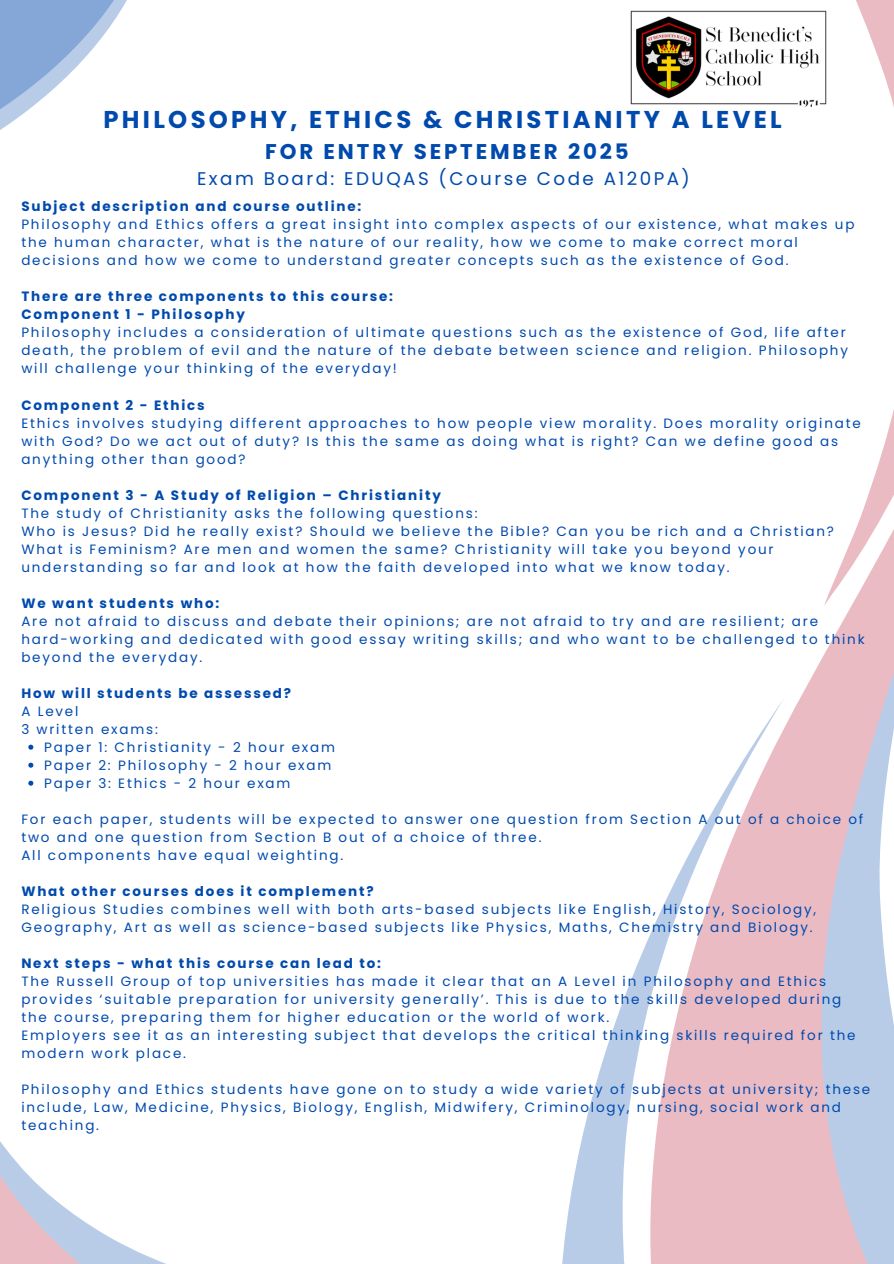
<style>
.page{position:relative;width:894px;height:1264px;background:#fff}
.page>*{position:absolute;margin:0;border:0;box-sizing:border-box;transform-origin:0 0}
.t1{font:700 24.3px "Poppins";letter-spacing:.135em;color:#004aad}
.t2{font:700 21.3px "Poppins";letter-spacing:.135em;color:#004aad}
.t3{font:18.3px "Poppins";letter-spacing:.135em;color:#004aad}
.t4{font:13.5px/18px "Poppins";letter-spacing:.135em;color:#004aad}
.t5{font:700 13.5px "Poppins";letter-spacing:.135em;color:#004aad}
</style>
<div class="page">
<svg style="left:0;top:1141px;width:163px;height:122px"></svg>
<img style="left:630px;top:10px;width:6px;height:95px">
<svg style="left:0;top:0;width:127px;height:130px"></svg>
<svg style="left:636px;top:10px;width:147px;height:95px"></svg>
<svg style="left:562px;top:1106px;width:28px;height:157px;fill:#b8cce8"></svg>
<svg style="left:783px;top:0;width:110px;height:107px"></svg>
<svg style="left:590px;top:413px;width:303px;height:850px"></svg>
<svg style="left:28px;top:744px;width:5px;height:5px"></svg>
<svg style="left:28px;top:762px;width:5px;height:5px"></svg>
<svg style="left:28px;top:780px;width:5px;height:5px"></svg>
<p class="t1" style="left:103px;top:103px;width:679px">PHILOSOPHY, ETHICS &amp; CHRISTIANITY A LEVEL</p>
<p class="t2" style="left:265px;top:136px;width:365px">FOR ENTRY SEPTEMBER 2025</p>
<p class="t3" style="left:197px;top:165px;width:494px">Exam Board: EDUQAS (Course Code A120PA)</p>
<p class="t5" style="left:21px;top:197px;width:341px">Subject description and course outline:</p>
<h1 class="t4" style="left:21px;top:216px;width:834px">Philosophy and Ethics offers a great insight into complex aspects of our existence, what makes up the human character, what is the nature of our reality, how we come to make correct moral decisions and how we come to understand greater concepts such as the existence of God.</h1>
<p class="t5" style="left:21px;top:287px;width:373px">There are three components to this course:</p>
<p class="t5" style="left:21px;top:305px;width:225px">Component 1 - Philosophy</p>
<p class="t4" style="left:21px;top:324px;width:828px">Philosophy includes a consideration of ultimate questions such as the existence of God, life after death, the problem of evil and the nature of the debate between science and religion. Philosophy will challenge your thinking of the everyday!</p>
<p class="t5" style="left:21px;top:395px;width:185px">Component 2 - Ethics</p>
<p class="t4" style="left:21px;top:414px;width:840px">Ethics involves studying different approaches to how people view morality. Does morality originate with God? Do we act out of duty? Is this the same as doing what is right? Can we define good as anything other than good?</p>
<p class="t5" style="left:21px;top:485px;width:421px">Component 3 - A Study of Religion – Christianity</p>
<p class="t4" style="left:21px;top:504px;width:457px">The study of Christianity asks the following questions:</p>
<p class="t4" style="left:21px;top:522px;width:814px">Who is Jesus? Did he really exist? Should we believe the Bible? Can you be rich and a Christian?<br>What is Feminism? Are men and women the same? Christianity will take you beyond your understanding so far and look at how the faith developed into what we know today.</p>
<p class="t5" style="left:21px;top:593px;width:199px">We want students who:</p>
<p class="t4" style="left:21px;top:612px;width:844px">Are not afraid to discuss and debate their opinions; are not afraid to try and are resilient; are hard-working and dedicated with good essay writing skills; and who want to be challenged to think beyond the everyday.</p>
<p class="t5" style="left:21px;top:683px;width:271px">How will students be assessed?</p>
<p class="t4" style="left:21px;top:702px;width:59px">A Level</p>
<p class="t4" style="left:21px;top:720px;width:138px">3 written exams:</p>
<p class="t4" style="left:44px;top:738px;width:292px">Paper 1: Christianity - 2 hour exam</p>
<p class="t4" style="left:44px;top:756px;width:288px">Paper 2: Philosophy - 2 hour exam</p>
<p class="t4" style="left:44px;top:774px;width:248px">Paper 3: Ethics - 2 hour exam</p>
<p class="t4" style="left:21px;top:810px;width:843px">For each paper, students will be expected to answer one question from Section A out of a choice of two and one question from Section B out of a choice of three.</p>
<p class="t4" style="left:21px;top:846px;width:323px">All components have equal weighting.</p>
<p class="t5" style="left:21px;top:881px;width:354px">What other courses does it complement?</p>
<p class="t4" style="left:21px;top:900px;width:796px">Religious Studies combines well with both arts-based subjects like English, History, Sociology,<br>Geography, Art as well as science-based subjects like Physics, Maths, Chemistry and Biology.</p>
<p class="t5" style="left:21px;top:953px;width:361px">Next steps - what this course can lead to:</p>
<p class="t4" style="left:21px;top:972px;width:821px">The Russell Group of top universities has made it clear that an A Level in Philosophy and Ethics provides ‘suitable preparation for university generally’. This is due to the skills developed during the course, preparing them for higher education or the world of work.</p>
<p class="t4" style="left:21px;top:1026px;width:835px">Employers see it as an interesting subject that develops the critical thinking skills required for the modern work place.</p>
<p class="t4" style="left:21px;top:1080px;width:850px">Philosophy and Ethics students have gone on to study a wide variety of subjects at university; these include, Law, Medicine, Physics, Biology, English, Midwifery, Criminology, nursing, social work and teaching.</p>
</div>
